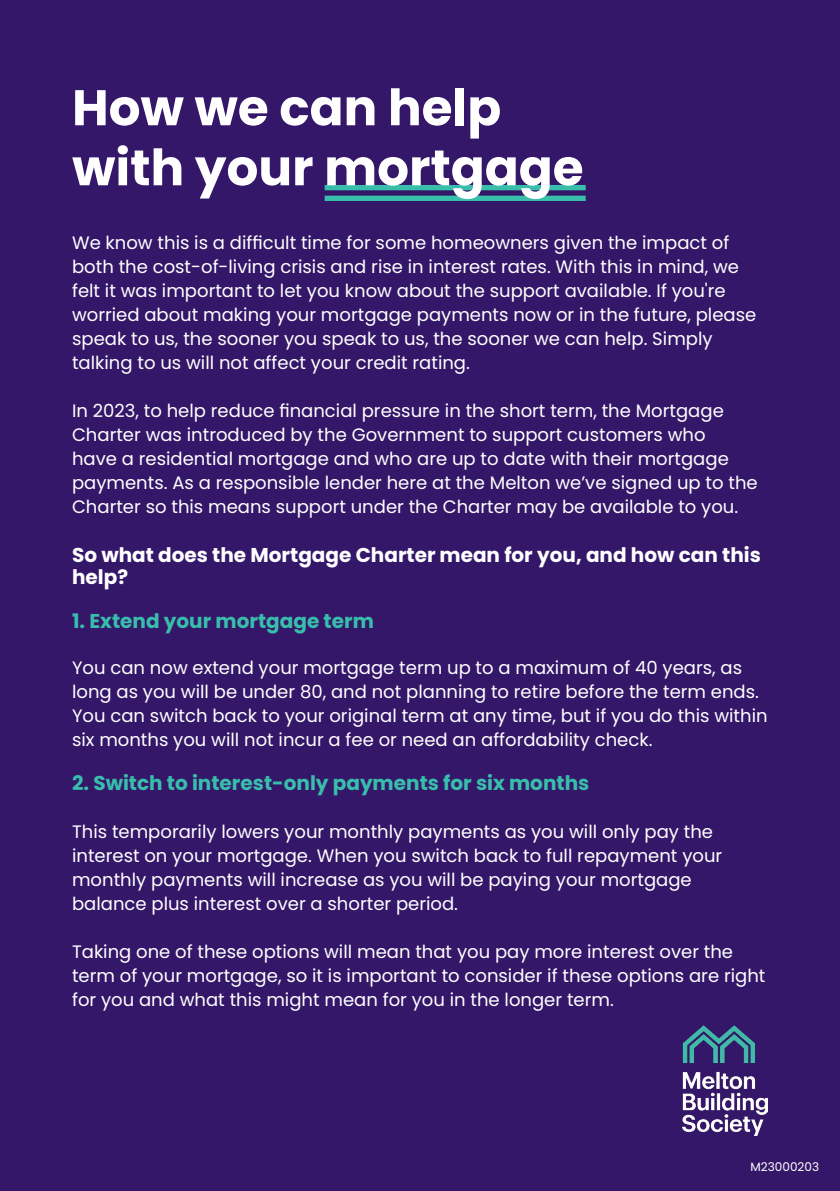
<style>
.page{position:relative;width:840px;height:1191px;background:#fff}
.page>*{position:absolute;margin:0;border:0;box-sizing:border-box;transform-origin:0 0}
.t1{font:700 50px/60px "Poppins";color:#fff}
.t2{font:700 20px "Poppins";color:#38beab}
.t3{font:700 20px/22px "Poppins";color:#fff}
.t4{font:18px/24px "Poppins";color:#fff}
.t5{font:12px "Poppins";color:#fff}
</style>
<div class="page">
<div style="left:1px;top:1px;width:838px;height:1189px;background:#341769"></div>
<img style="left:682px;top:1025px;width:85px;height:111px">
<div style="left:324px;top:185px;width:261px;height:5px;background:#38beab"></div>
<div style="left:324px;top:196px;width:261px;height:5px;background:#38beab"></div>
<p class="t1" style="left:72px;top:78px;width:512px">How we can help with your mortgage</p>
<p class="t4" style="left:72px;top:231px;width:685px">We know this is a difficult time for some homeowners given the impact of both the cost-of-living crisis and rise in interest rates. With this in mind, we felt it was important to let you know about the support available. If you're worried about making your mortgage payments now or in the future, please speak to us, the sooner you speak to us, the sooner we can help. Simply talking to us will not affect your credit rating.</p>
<p class="t4" style="left:72px;top:399px;width:686px">In 2023, to help reduce financial pressure in the short term, the Mortgage Charter was introduced by the Government to support customers who<br>have a residential mortgage and who are up to date with their mortgage payments. As a responsible lender here at the Melton we’ve signed up to the Charter so this means support under the Charter may be available to you.</p>
<p class="t3" style="left:72px;top:544px;width:690px">So what does the Mortgage Charter mean for you, and how can this help?</p>
<p class="t2" style="left:72px;top:609px;width:303px">1. Extend your mortgage term</p>
<p class="t4" style="left:72px;top:656px;width:696px">You can now extend your mortgage term up to a maximum of 40 years, as long as you will be under 80, and not planning to retire before the term ends.<br>You can switch back to your original term at any time, but if you do this within six months you will not incur a fee or need an affordability check.</p>
<p class="t2" style="left:72px;top:771px;width:518px">2. Switch to interest-only payments for six months</p>
<p class="t4" style="left:72px;top:820px;width:651px">This temporarily lowers your monthly payments as you will only pay the interest on your mortgage. When you switch back to full repayment your monthly payments will increase as you will be paying your mortgage balance plus interest over a shorter period.</p>
<p class="t4" style="left:72px;top:940px;width:694px">Taking one of these options will mean that you pay more interest over the term of your mortgage, so it is important to consider if these options are right for you and what this might mean for you in the longer term.</p>
<p class="t5" style="left:750px;top:1159px;width:70px">M23000203</p>
</div>
